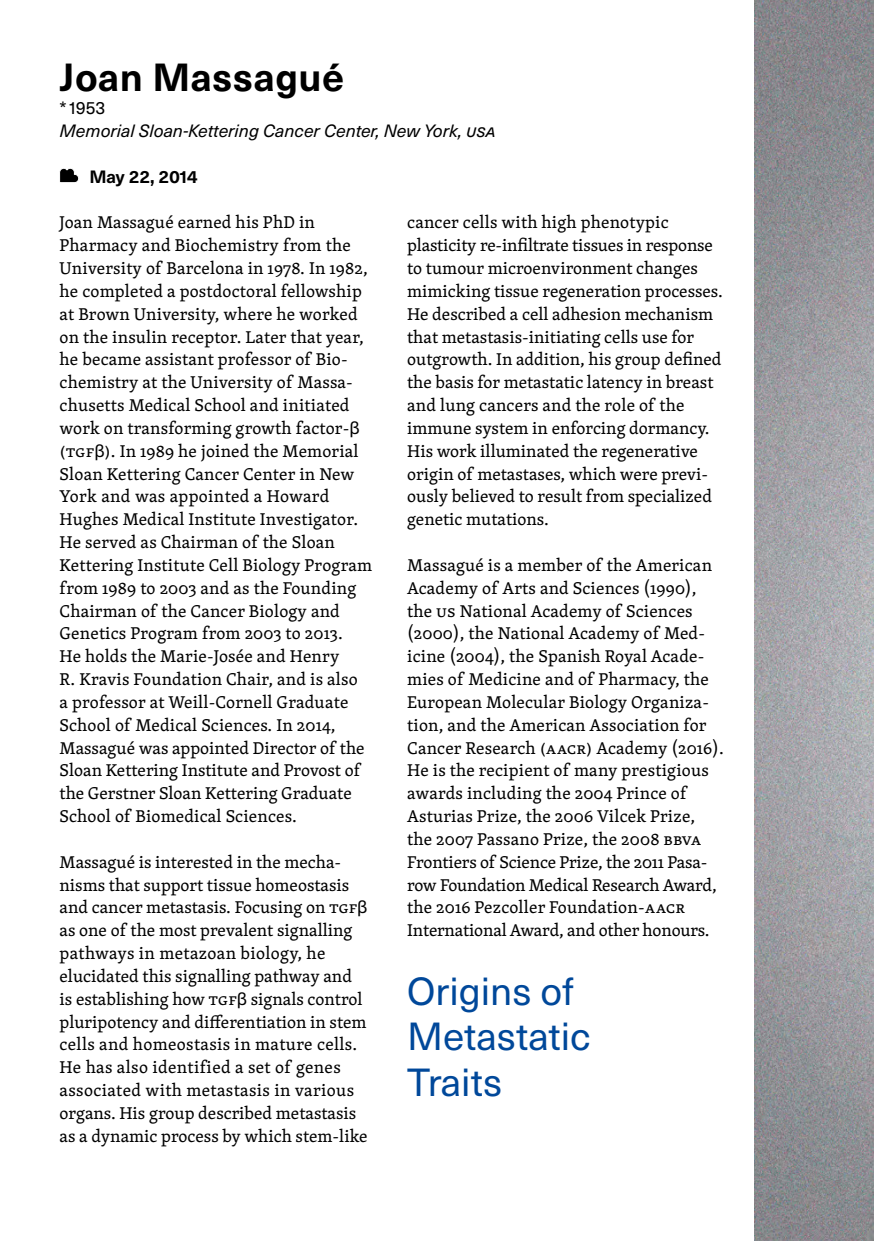
<style>
.page{position:relative;width:874px;height:1241px;background:#fff}
.page>*{position:absolute;margin:0;border:0;box-sizing:border-box;transform-origin:0 0}
.Odstavec_speaker{font:38.5px/45.7px "Neue Haas Unica W1 G";color:#00489a}
.Speaker_hlavička{font:700 38.5px "Neue Haas Unica W1 G";letter-spacing:.01em;color:#000}
.Odstavec_speaker-2{font:17.5px/22.8px "Skolar Latin";letter-spacing:.01em;color:#000}
.Speaker_hlavička-2{font:italic 17.5px "Neue Haas Unica W1 G";color:#000}
.Speaker_hlavička-3{font:700 17.5px "Neue Haas Unica W1 G";color:#000}
.Speaker_hlavička-4{font:17.5px "Neue Haas Unica W1 G";color:#000}
.s1{font-family:"Neue Haas Unica W1 G"}
</style>
<div class="page">
<img style="left:754px;top:0;width:119px;height:1240px">
<svg style="left:60px;top:168px;width:19px;height:15px"></svg>
<p class="Speaker_hlavička" style="left:60px;top:48px;width:286px">Joan Massagué</p>
<p class="Speaker_hlavička-4" style="left:60px;top:95px;width:47px">* 1953</p>
<p class="Speaker_hlavička-2" style="left:60px;top:118px;width:437px">Memorial Sloan-Kettering Cancer Center, New York, USA</p>
<p class="Speaker_hlavička-3" style="left:89px;top:163px;width:110px">May 22, 2014</p>
<p class="Odstavec_speaker-2" style="left:60px;top:210px;width:314px">Joan Massagué earned his PhD in Pharmacy and Biochemistry from the University of Barcelona in 1978. In 1982, he completed a postdoctoral fellowship at Brown University, where he worked on the insulin receptor. Later that year, he became assistant professor of Bio&shy;chemistry at the University of Massa&shy;chusetts Medical School and initiated work on transforming growth factor-<span class="s1">β </span>(TGF<span class="s1">β</span>). In 1989 he joined the Memorial Sloan Kettering Cancer Center in New York and was appointed a Howard Hughes Medical Institute Investigator.<br>He served as Chairman of the Sloan Kettering Institute Cell Biology Program from 1989 to 2003 and as the Founding Chairman of the Cancer Biology and Genetics Program from 2003 to 2013.<br>He holds the Marie-Josée and Henry<br>R. Kravis Foundation Chair, and is also<br>a professor at Weill-Cornell Graduate School of Medical Sciences. In 2014, Massagué was appointed Director of the Sloan Kettering Institute and Provost of the Gerstner Sloan Kettering Graduate School of Biomedical Sciences.</p>
<p class="Odstavec_speaker-2" style="left:60px;top:849px;width:309px">Massagué is interested in the mecha&shy;nisms that support tissue homeostasis and cancer metastasis. Focusing on TGF<span class="s1">β </span>as one of the most prevalent signalling pathways in metazoan biology, he elucidated this signalling pathway and is establishing how TGF<span class="s1">β</span> signals control pluripotency and differentiation in stem cells and homeostasis in mature cells.<br>He has also identified a set of genes associated with metastasis in various organs. His group described metastasis as a dynamic process by which stem-like</p>
<p class="Odstavec_speaker-2" style="left:407px;top:210px;width:317px">cancer cells with high phenotypic plasticity re-infiltrate tissues in response to tumour microenvironment changes mimicking tissue regeneration processes.<br>He described a cell adhesion mechanism that metastasis-initiating cells use for outgrowth. In addition, his group defined the basis for metastatic latency in breast and lung cancers and the role of the immune system in enforcing dormancy.<br>His work illuminated the regenerative origin of metastases, which were previ&shy;ously believed to result from specialized genetic mutations.</p>
<p class="Odstavec_speaker-2" style="left:407px;top:553px;width:318px">Massagué is a member of the American Academy of Arts and Sciences (1990), the US National Academy of Sciences (2000), the National Academy of Med&shy;icine (2004), the Spanish Royal Acade&shy;mies of Medicine and of Pharmacy, the European Molecular Biology Organiza&shy;tion, and the American Association for Cancer Research (AACR) Academy (2016).<br>He is the recipient of many prestigious awards including the 2004 Prince of Asturias Prize, the 2006 Vilcek Prize, the 2007 Passano Prize, the 2008 BBVA Frontiers of Science Prize, the 2011 Pasa&shy;row Foundation Medical Research Award, the 2016 Pezcoller Foundation-AACR International Award, and other honours.</p>
<p class="Odstavec_speaker" style="left:407px;top:965px;width:185px">Origins of<br>Metastatic<br>Traits</p>
</div>
